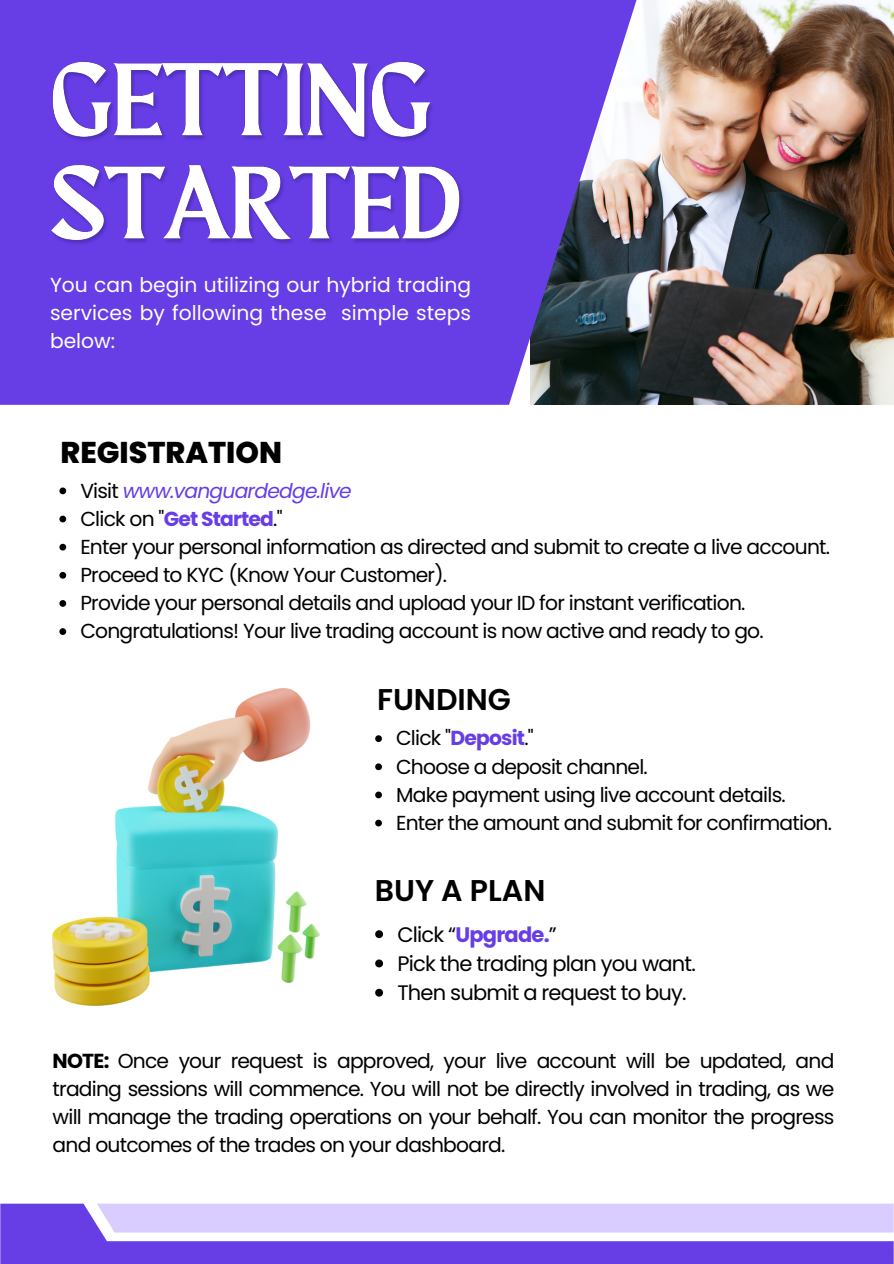
<style>
.page{position:relative;width:894px;height:1264px;background:#fff}
.page>*{position:absolute;margin:0;border:0;box-sizing:border-box;transform-origin:0 0}
.t1{font:600 30px "Poppins";color:#000}
.t2{font:800 30px "Poppins";color:#000}
.t3{font:21px "Poppins";letter-spacing:-.04em;color:#000}
.t4{font:700 21px "Poppins";letter-spacing:-.04em;color:#673de6}
.t5{font:20.25px/28.2px "Poppins";letter-spacing:-.04em;color:#000;text-align:justify}
.t6{font:20.25px/28.2px "Poppins";color:#fff;text-align:justify}
.t7{font:italic 20.25px "Poppins";letter-spacing:-.04em;color:#673de6}
.s1{font-style:normal;color:#000}
.s2{font-weight:700;color:#673de6}
.s3{font-weight:400;color:#000}
.s4{font-weight:700}
</style>
<div class="page">
<img style="left:677px;top:0;width:216px;height:405px">
<svg style="left:0;top:0;width:677px;height:405px;background:#6c4ccf"></svg>
<svg style="left:0;top:1203px;width:893px;height:60px;fill:#673de6"></svg>
<div style="left:97px;top:1203px;width:796px;height:29px;background:#d9ccff"></div>
<img style="left:53px;top:688px;width:266px;height:317px">
<img style="left:46px;top:57px;width:422px;height:206px">
<svg style="left:59px;top:487px;width:7px;height:7px"></svg>
<svg style="left:59px;top:515px;width:7px;height:7px"></svg>
<svg style="left:59px;top:544px;width:7px;height:6px"></svg>
<svg style="left:59px;top:572px;width:7px;height:6px"></svg>
<svg style="left:59px;top:600px;width:7px;height:7px"></svg>
<svg style="left:59px;top:628px;width:7px;height:7px"></svg>
<svg style="left:375px;top:735px;width:7px;height:7px"></svg>
<svg style="left:375px;top:763px;width:7px;height:7px"></svg>
<svg style="left:375px;top:791px;width:7px;height:7px"></svg>
<svg style="left:375px;top:819px;width:7px;height:7px"></svg>
<svg style="left:375px;top:930px;width:8px;height:8px"></svg>
<svg style="left:375px;top:959px;width:8px;height:8px"></svg>
<svg style="left:375px;top:988px;width:8px;height:8px"></svg>
<p class="t6" style="left:50px;top:270px;width:422px">You can begin utilizing our hybrid trading services by following these simple steps below:</p>
<p class="t2" style="left:60px;top:431px;width:223px">REGISTRATION</p>
<p class="t7" style="left:80px;top:476px;width:273px"><span class="s1">Visit</span> www.vanguardedge.live</p>
<p class="t5" style="left:80px;top:504px;width:204px">Click on "<span class="s2">Get Started</span>."</p>
<p class="t5" style="left:80px;top:532px;width:751px">Enter your personal information as directed and submit to create a live account.</p>
<p class="t5" style="left:80px;top:561px;width:368px">Proceed to KYC (Know Your Customer).</p>
<p class="t5" style="left:80px;top:589px;width:666px">Provide your personal details and upload your ID for instant verification.</p>
<p class="t5" style="left:80px;top:617px;width:684px">Congratulations! Your live trading account is now active and ready to go.</p>
<p class="t1" style="left:377px;top:678px;width:135px">FUNDING</p>
<p class="t5" style="left:396px;top:724px;width:139px">Click "<span class="s2">Deposit</span>."</p>
<p class="t5" style="left:396px;top:752px;width:253px">Choose a deposit channel.</p>
<p class="t5" style="left:396px;top:780px;width:391px">Make payment using live account details.</p>
<p class="t5" style="left:396px;top:808px;width:437px">Enter the amount and submit for confirmation.</p>
<p class="t1" style="left:375px;top:869px;width:172px">BUY A PLAN</p>
<p class="t4" style="left:397px;top:919px;width:161px"><span class="s3">Click “</span>Upgrade.<span class="s3">”</span></p>
<p class="t3" style="left:397px;top:948px;width:300px">Pick the trading plan you want.</p>
<p class="t3" style="left:397px;top:977px;width:291px">Then submit a request to buy.</p>
<p class="t5" style="left:53px;top:1046px;width:783px"><span class="s4">NOTE:</span> Once your request is approved, your live account will be updated, and trading sessions will commence. You will not be directly involved in trading, as we will manage the trading operations on your behalf. You can monitor the progress and outcomes of the trades on your dashboard.</p>
</div>
